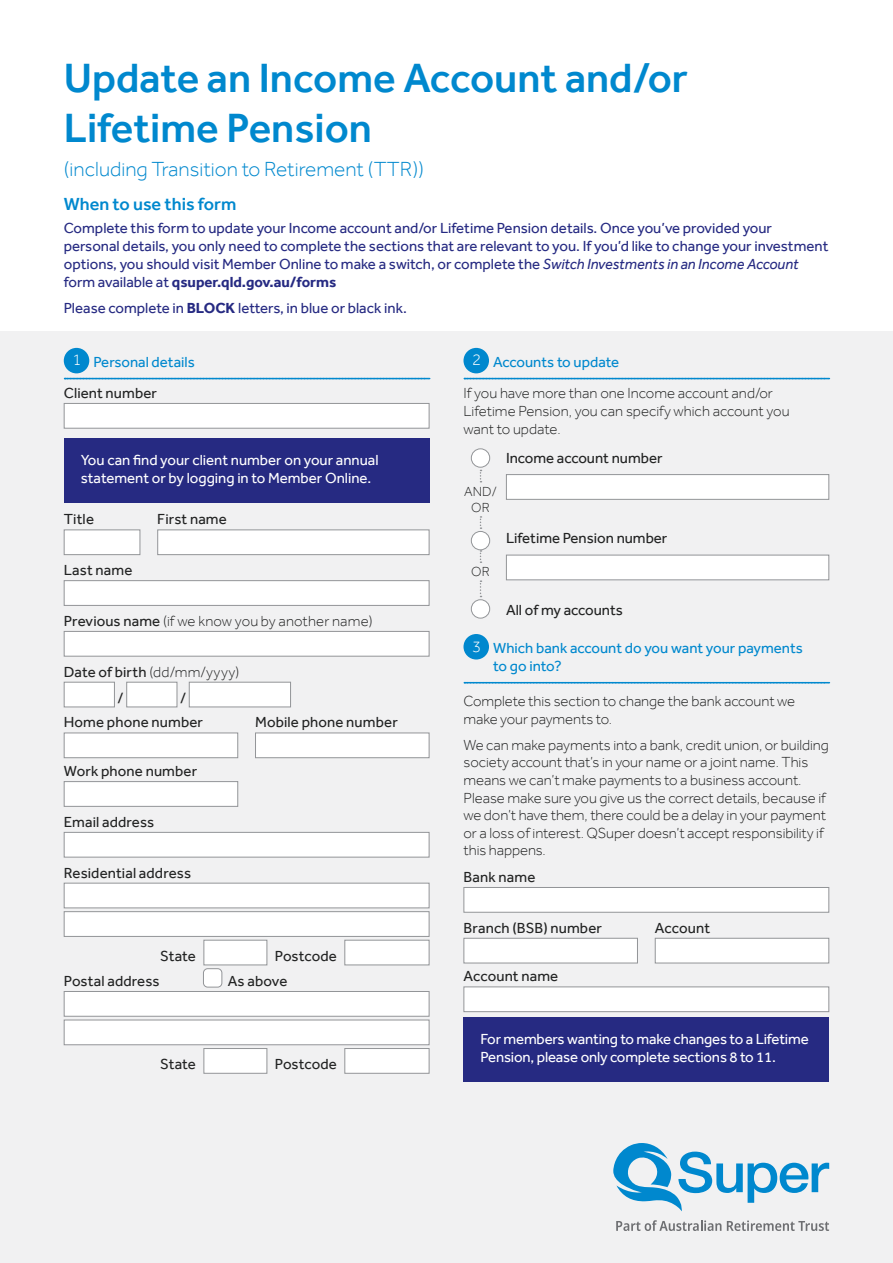
<style>
.page{position:relative;width:893px;height:1263px;background:#fff}
.page>*{position:absolute;margin:0;border:0;box-sizing:border-box;transform-origin:0 0}
.t1{font:500 42px/50.4px "Effra";color:#0088ce}
.t2{font:300 21px "Effra";color:#0088ce}
.t3{font:500 18px "Effra";color:#0088ce}
.t4{font:300 16.5px "Effra";color:#fff}
.t5{font:300 15px/17.7px "Effra";letter-spacing:-.005em;color:#212222}
.t6{font:15px/18px "Effra";color:#262a82}
.t7{font:15px/26.1px "Effra";letter-spacing:.01em;color:#212222}
.t8{font:15px/18px "Effra";letter-spacing:-.01em;color:#fff}
.t9{font:15px/18px "Effra";color:#0088ce}
.t10{font:300 13.5px/16.2px "Effra";color:#212222;text-align:center}
.s1{font-style:italic}
.s2{font-weight:700}
.s3{font-weight:400}
.s4{font-weight:300}
</style>
<div class="page">
<div style="left:0;top:332px;width:893px;height:931px;background:#f1f1f2"></div>
<svg style="left:65px;top:378px;width:365px;height:1px"></svg>
<div style="left:64px;top:403px;width:365px;height:26px;background:#fff;border:1px solid #939598"></div>
<div style="left:64px;top:438px;width:365px;height:64px;background:#262a82"></div>
<div style="left:64px;top:529px;width:76px;height:26px;background:#fff;border:1px solid #939598"></div>
<div style="left:157px;top:529px;width:272px;height:26px;background:#fff;border:1px solid #939598"></div>
<div style="left:64px;top:580px;width:365px;height:26px;background:#fff;border:1px solid #939598"></div>
<div style="left:64px;top:631px;width:365px;height:25px;background:#fff;border:1px solid #939598"></div>
<div style="left:64px;top:682px;width:51px;height:25px;background:#fff;border:1px solid #939598"></div>
<div style="left:126px;top:682px;width:51px;height:25px;background:#fff;border:1px solid #939598"></div>
<div style="left:189px;top:682px;width:102px;height:25px;background:#fff;border:1px solid #939598"></div>
<div style="left:64px;top:732px;width:174px;height:26px;background:#fff;border:1px solid #939598"></div>
<div style="left:255px;top:732px;width:174px;height:26px;background:#fff;border:1px solid #939598"></div>
<div style="left:64px;top:781px;width:174px;height:26px;background:#fff;border:1px solid #939598"></div>
<div style="left:64px;top:832px;width:365px;height:25px;background:#fff;border:1px solid #939598"></div>
<div style="left:64px;top:883px;width:365px;height:25px;background:#fff;border:1px solid #939598"></div>
<div style="left:64px;top:911px;width:365px;height:26px;background:#fff;border:1px solid #939598"></div>
<div style="left:203px;top:940px;width:64px;height:25px;background:#fff;border:1px solid #939598"></div>
<div style="left:344px;top:940px;width:85px;height:25px;background:#fff;border:1px solid #939598"></div>
<div style="left:203px;top:969px;width:19px;height:18px;background:#fff;border-radius:4px"></div>
<div style="left:203px;top:968px;width:19px;height:19px;border:1px solid #939598;border-radius:4px"></div>
<div style="left:64px;top:991px;width:365px;height:26px;background:#fff;border:1px solid #939598"></div>
<div style="left:64px;top:1020px;width:365px;height:25px;background:#fff;border:1px solid #939598"></div>
<div style="left:203px;top:1048px;width:64px;height:26px;background:#fff;border:1px solid #939598"></div>
<div style="left:344px;top:1048px;width:85px;height:26px;background:#fff;border:1px solid #939598"></div>
<svg style="left:464px;top:378px;width:365px;height:1px"></svg>
<svg style="left:464px;top:682px;width:365px;height:1px"></svg>
<svg style="left:480px;top:580px;width:1px;height:17px"></svg>
<div style="left:471px;top:449px;width:19px;height:18px;background:#fff;border-radius:50%"></div>
<div style="left:471px;top:448px;width:19px;height:20px;border:1px solid #939598;border-radius:50%"></div>
<div style="left:506px;top:474px;width:323px;height:26px;background:#fff;border:1px solid #939598"></div>
<div style="left:471px;top:531px;width:19px;height:19px;background:#fff;border-radius:50%"></div>
<div style="left:471px;top:531px;width:19px;height:19px;border:1px solid #939598;border-radius:50%"></div>
<div style="left:506px;top:555px;width:323px;height:25px;background:#fff;border:1px solid #939598"></div>
<div style="left:471px;top:600px;width:19px;height:18px;background:#fff;border-radius:50%"></div>
<div style="left:471px;top:599px;width:19px;height:19px;border:1px solid #939598;border-radius:50%"></div>
<div style="left:463px;top:887px;width:366px;height:26px;background:#fff;border:1px solid #939598"></div>
<div style="left:463px;top:938px;width:175px;height:25px;background:#fff;border:1px solid #939598"></div>
<div style="left:655px;top:938px;width:174px;height:25px;background:#fff;border:1px solid #939598"></div>
<div style="left:463px;top:986px;width:366px;height:26px;background:#fff;border:1px solid #939598"></div>
<div style="left:463px;top:1017px;width:366px;height:64px;background:#262a82"></div>
<div style="left:64px;top:348px;width:25px;height:25px;background:#0088ce;border-radius:50%"></div>
<div style="left:463px;top:348px;width:26px;height:25px;background:#0088ce;border-radius:50%"></div>
<div style="left:463px;top:634px;width:26px;height:25px;background:#0088ce;border-radius:50%"></div>
<svg style="left:613px;top:1143px;width:216px;height:68px"></svg>
<svg style="left:616px;top:1220px;width:105px;height:11px"></svg>
<svg style="left:727px;top:1220px;width:102px;height:11px"></svg>
<h1 class="t1" style="left:64px;top:52px;width:626px">Update an Income Account and/or<br>Lifetime Pension</h1>
<h2 class="t2" style="left:64px;top:156px;width:362px">(including Transition to Retirement (TTR))</h2>
<p class="t3" style="left:64px;top:194px;width:174px">When to use this form</p>
<p class="t6" style="left:64px;top:218px;width:766px">Complete this form to update your Income account and/or Lifetime Pension details. Once you’ve provided your personal details, you only need to complete the sections that are relevant to you. If you’d like to change your investment options, you should visit Member Online to make a switch, or complete the <span class="s1">Switch Investments in an Income Account </span>form available at <span class="s2">qsuper.qld.gov.au/forms</span></p>
<p class="t6" style="left:64px;top:299px;width:345px">Please complete in <span class="s2">BLOCK</span> letters, in blue or black ink.</p>
<p class="t4" style="left:72px;top:350px;width:10px">1</p>
<p class="t4" style="left:472px;top:350px;width:10px">2</p>
<p class="t9" style="left:94px;top:353px;width:103px">Personal details</p>
<p class="t7" style="left:64px;top:380px;width:95px">Client number</p>
<p class="t9" style="left:493px;top:353px;width:127px">Accounts to update</p>
<p class="t5" style="left:463px;top:384px;width:328px">If you have more than one Income account and/or<br>Lifetime Pension, you can specify which account you want to update.</p>
<p class="t7" style="left:506px;top:444px;width:158px">Income account number</p>
<p class="t10" style="left:464px;top:483px;width:34px">AND/<br>OR</p>
<p class="t7" style="left:506px;top:525px;width:163px">Lifetime Pension number</p>
<p class="t10" style="left:471px;top:563px;width:20px">OR</p>
<p class="t7" style="left:506px;top:596px;width:118px">All of my accounts</p>
<p class="t9" style="left:493px;top:639px;width:311px">Which bank account do you want your payments to go into?</p>
<p class="t5" style="left:463px;top:692px;width:333px">Complete this section to change the bank account we make your payments to.</p>
<p class="t5" style="left:463px;top:736px;width:367px">We can make payments into a bank, credit union, or building society account that’s in your name or a joint name. This means we can’t make payments to a business account.<br>Please make sure you give us the correct details, because if we don’t have them, there could be a delay in your payment or a loss of interest. QSuper doesn’t accept responsibility if this happens.</p>
<p class="t7" style="left:463px;top:864px;width:73px">Bank name</p>
<p class="t7" style="left:463px;top:914px;width:140px">Branch (BSB) number</p>
<p class="t7" style="left:655px;top:914px;width:57px">Account</p>
<p class="t7" style="left:463px;top:963px;width:96px">Account name</p>
<p class="t8" style="left:81px;top:451px;width:299px">You can find your client number on your annual statement or by logging in to Member Online.</p>
<p class="t7" style="left:64px;top:506px;width:32px">Title</p>
<p class="t7" style="left:157px;top:506px;width:71px">First name</p>
<p class="t7" style="left:64px;top:557px;width:70px">Last name</p>
<p class="t5" style="left:64px;top:612px;width:310px"><span class="s3">Previous name</span> (if we know you by another name)</p>
<p class="t7" style="left:118px;top:658px;width:123px;text-indent:-54px">Date of birth <span class="s4">(dd/mm/yyyy) </span>/</p>
<p class="t4" style="left:472px;top:636px;width:10px">3</p>
<p class="t7" style="left:64px;top:685px;width:141px;line-height:24.6px;text-indent:116px">/<br>Home phone number</p>
<p class="t7" style="left:255px;top:709px;width:144px">Mobile phone number</p>
<p class="t7" style="left:64px;top:758px;width:135px">Work phone number</p>
<p class="t7" style="left:64px;top:809px;width:92px">Email address</p>
<p class="t7" style="left:64px;top:859px;width:129px">Residential address</p>
<p class="t7" style="left:160px;top:942px;width:37px">State</p>
<p class="t7" style="left:275px;top:942px;width:64px">Postcode</p>
<p class="t7" style="left:64px;top:968px;width:97px">Postal address</p>
<p class="t7" style="left:228px;top:968px;width:61px">As above</p>
<p class="t7" style="left:160px;top:1051px;width:37px">State</p>
<p class="t7" style="left:275px;top:1051px;width:64px">Postcode</p>
<p class="t8" style="left:480px;top:1030px;width:330px">For members wanting to make changes to a Lifetime<br>Pension, please only complete sections 8 to 11.</p>
</div>
